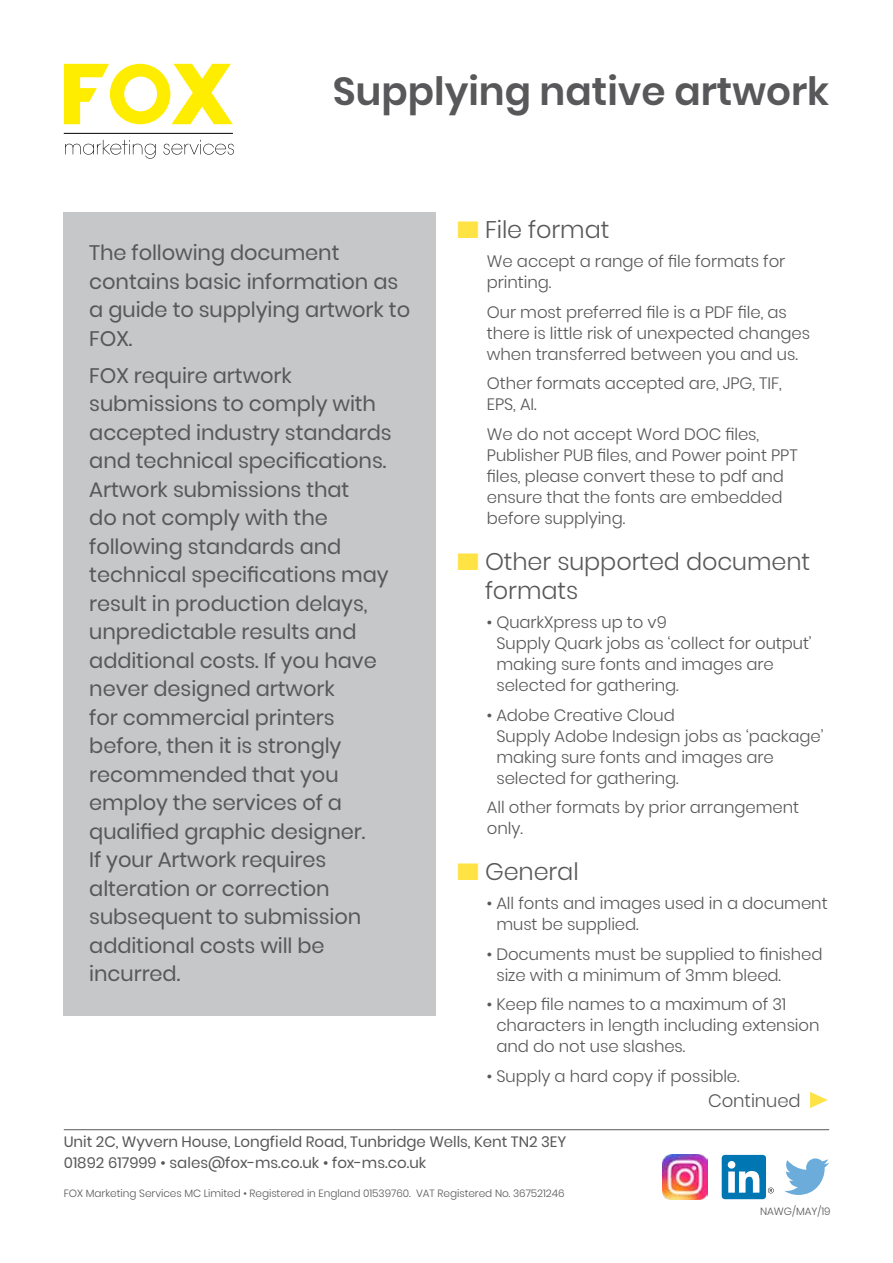
<style>
.page{position:relative;width:893px;height:1263px;background:#fff}
.page>*{position:absolute;margin:0;border:0;box-sizing:border-box;transform-origin:0 0}
.t1{font:600 39px "Poppins";color:#58585a}
.t2{font:300 24px/28.8px "Poppins";letter-spacing:-.005em;color:#58585a}
.t3{font:21px/28.5px "Poppins";letter-spacing:-.005em;color:#58585a}
.t4{font:300 18px "Poppins";letter-spacing:-.005em;color:#58585a}
.t5{font:300 16.5px/21px "Poppins";letter-spacing:-.005em;color:#58585a}
.t6{font:15px/21px "Poppins";letter-spacing:-.005em;color:#58585a}
.t7{font:300 10.5px "Poppins";letter-spacing:-.005em;color:#58585a}
.s1{color:#ffe344}
</style>
<div class="page">
<div style="left:64px;top:213px;width:372px;height:803px;background:#c6c7c8"></div>
<svg style="left:64px;top:64px;width:169px;height:60px"></svg>
<svg style="left:65px;top:140px;width:91px;height:19px"></svg>
<svg style="left:163px;top:140px;width:71px;height:15px"></svg>
<hr style="left:64px;top:133px;width:169px;height:1px;background:#000">
<img style="left:663px;top:1154px;width:45px;height:45px">
<svg style="left:784px;top:1158px;width:45px;height:37px"></svg>
<svg style="left:768px;top:1187px;width:6px;height:6px"></svg>
<div style="left:722px;top:1155px;width:44px;height:44px;background:#0076b2;border-radius:3px"></div>
<svg style="left:728px;top:1161px;width:31px;height:32px"></svg>
<hr style="left:64px;top:1129px;width:765px;height:1px;background:#58585a">
<svg style="left:810px;top:1092px;width:18px;height:16px"></svg>
<h1 class="t1" style="left:333px;top:68px;width:498px">Supplying native artwork</h1>
<p class="t3" style="left:89px;top:239px;width:322px">The following document contains basic information as a guide to supplying artwork to<br>FOX.</p>
<p class="t3" style="left:89px;top:361px;width:304px">FOX require artwork submissions to comply with accepted industry standards and technical specifications.<br>Artwork submissions that<br>do not comply with the following standards and technical specifications may result in production delays, unpredictable results and additional costs. If you have never designed artwork<br>for commercial printers before, then it is strongly recommended that you employ the services of a qualified graphic designer.<br>If your Artwork requires alteration or correction subsequent to submission additional costs will be incurred.</p>
<h2 class="t2" style="left:457px;top:215px;width:154px"><span class="s1">■</span> File format</h2>
<p class="t5" style="left:487px;top:251px;width:300px">We accept a range of file formats for printing.</p>
<p class="t5" style="left:487px;top:302px;width:325px">Our most preferred file is a PDF file, as there is little risk of unexpected changes when transferred between you and us.</p>
<p class="t5" style="left:487px;top:373px;width:296px">Other formats accepted are, JPG, TIF,<br>EPS, AI.</p>
<p class="t5" style="left:487px;top:424px;width:312px">We do not accept Word DOC files,<br>Publisher PUB files, and Power point PPT files, please convert these to pdf and ensure that the fonts are embedded before supplying.</p>
<h2 class="t2" style="left:485px;top:547px;width:327px;text-indent:-28px"><span class="s1">■</span> Other supported document formats</h2>
<p class="t5" style="left:496px;top:612px;width:317px;text-indent:-10px">• QuarkXpress up to v9<br>Supply Quark jobs as ‘collect for output’ making sure fonts and images are selected for gathering.</p>
<p class="t5" style="left:496px;top:704px;width:329px;text-indent:-10px">• Adobe Creative Cloud<br>Supply Adobe Indesign jobs as ‘package’ making sure fonts and images are selected for gathering.</p>
<p class="t5" style="left:487px;top:797px;width:314px">All other formats by prior arrangement only.</p>
<h2 class="t2" style="left:457px;top:857px;width:123px"><span class="s1">■</span> General</h2>
<p class="t5" style="left:496px;top:893px;width:333px;text-indent:-10px">• All fonts and images used in a document must be supplied.</p>
<p class="t5" style="left:496px;top:944px;width:328px;text-indent:-10px">• Documents must be supplied to finished size with a minimum of 3mm bleed.</p>
<p class="t5" style="left:496px;top:994px;width:325px;text-indent:-10px">• Keep file names to a maximum of 31 characters in length including extension and do not use slashes.</p>
<p class="t5" style="left:487px;top:1066px;width:254px">• Supply a hard copy if possible.</p>
<p class="t4" style="left:708px;top:1090px;width:94px">Continued</p>
<p class="t6" style="left:64px;top:1131px;width:504px">Unit 2C, Wyvern House, Longfield Road, Tunbridge Wells, Kent TN2 3EY<br>01892 617999 • sales@fox-ms.co.uk • fox-ms.co.uk</p>
<p class="t7" style="left:64px;top:1188px;width:502px">FOX Marketing Services MC Limited • Registered in England 01539760. VAT Registered No. 367521246</p>
<p class="t7" style="left:760px;top:1205px;width:72px">NAWG/MAY/19</p>
</div>
